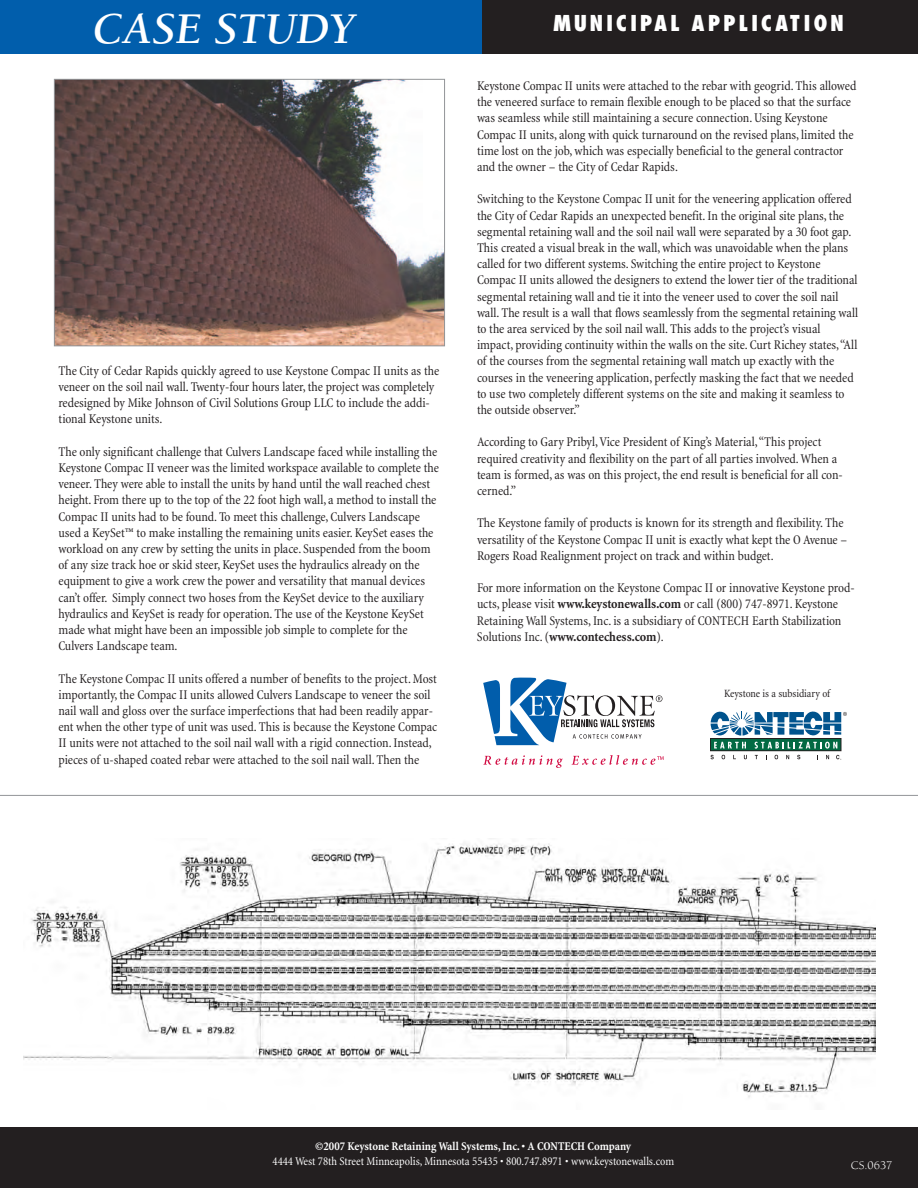
<style>
.page{position:relative;width:918px;height:1188px;background:#fff}
.page>*{position:absolute;margin:0;border:0;box-sizing:border-box;transform-origin:0 0}
.t1{font:italic 700 45px "Berkeley";color:#fff}
.t2{font:800 21px "Futura Cond";letter-spacing:.13em;color:#fff}
.t3{font:condensed 13.5px/16.2px "Minion";letter-spacing:-.005em;color:#231f20}
.t4{font:condensed 12px "Minion";color:#fff}
.t5{font:700 condensed 12px "Minion";letter-spacing:-.005em;color:#fff}
.t6{font:12px "Berkeley";color:#fff}
.t7{font:condensed 11.25px "Minion";letter-spacing:-.005em;color:#231f20}
.s1{font-weight:700}
</style>
<div class="page">
<svg style="left:0;top:795px;width:918px;height:303px"></svg>
<div style="left:0;top:1127px;width:918px;height:61px;background:#231f20"></div>
<div style="left:0;top:0;width:918px;height:54px;background:#015eac"></div>
<div style="left:482px;top:0;width:436px;height:54px;background:#231f20"></div>
<img style="left:56px;top:81px;width:387px;height:263px">
<div style="left:54px;top:79px;width:391px;height:267px;border:1px solid #939598"></div>
<svg style="left:483px;top:755px;width:80px;height:13px"></svg>
<svg style="left:572px;top:755px;width:92px;height:10px"></svg>
<svg style="left:483px;top:678px;width:179px;height:67px"></svg>
<svg style="left:712px;top:740px;width:127px;height:9px"></svg>
<div style="left:710px;top:738px;width:131px;height:13px;border:1px solid #231f20"></div>
<svg style="left:714px;top:742px;width:32px;height:7px"></svg>
<svg style="left:755px;top:742px;width:82px;height:7px"></svg>
<svg style="left:711px;top:711px;width:136px;height:25px"></svg>
<svg style="left:711px;top:755px;width:3px;height:4px"></svg>
<svg style="left:797px;top:755px;width:3px;height:4px"></svg>
<svg style="left:826px;top:755px;width:3px;height:4px"></svg>
<svg style="left:836px;top:755px;width:5px;height:5px"></svg>
<h1 class="t1" style="left:93px;top:11px;width:264px">CASE STUDY</h1>
<h2 class="t2" style="left:553px;top:11px;width:292px">MUNICIPAL APPLICATION</h2>
<p class="t3" style="left:58px;top:364px;width:382px">The City of Cedar Rapids quickly agreed to use Keystone Compac II units as the veneer on the soil nail wall. Twenty-four hours later, the project was completely redesigned by Mike Johnson of Civil Solutions Group LLC to include the addi&shy;tional Keystone units.</p>
<p class="t3" style="left:58px;top:445px;width:382px">The only significant challenge that Culvers Landscape faced while installing the Keystone Compac II veneer was the limited workspace available to complete the veneer. They were able to install the units by hand until the wall reached chest height. From there up to the top of the 22 foot high wall, a method to install the Compac II units had to be found. To meet this challenge, Culvers Landscape used a KeySet™ to make installing the remaining units easier. KeySet eases the workload on any crew by setting the units in place. Suspended from the boom of any size track hoe or skid steer, KeySet uses the hydraulics already on the equipment to give a work crew the power and versatility that manual devices can’t offer. Simply connect two hoses from the KeySet device to the auxiliary hydraulics and KeySet is ready for operation. The use of the Keystone KeySet made what might have been an impossible job simple to complete for the Culvers Landscape team.</p>
<p class="t3" style="left:58px;top:671px;width:380px">The Keystone Compac II units offered a number of benefits to the project. Most importantly, the Compac II units allowed Culvers Landscape to veneer the soil nail wall and gloss over the surface imperfections that had been readily appar&shy;ent when the other type of unit was used. This is because the Keystone Compac II units were not attached to the soil nail wall with a rigid connection. Instead, pieces of u-shaped coated rebar were attached to the soil nail wall. Then the</p>
<p class="t3" style="left:477px;top:79px;width:381px">Keystone Compac II units were attached to the rebar with geogrid. This allowed the veneered surface to remain flexible enough to be placed so that the surface was seamless while still maintaining a secure connection. Using Keystone Compac II units, along with quick turnaround on the revised plans, limited the time lost on the job, which was especially beneficial to the general contractor and the owner – the City of Cedar Rapids.</p>
<p class="t3" style="left:477px;top:192px;width:383px">Switching to the Keystone Compac II unit for the veneering application offered the City of Cedar Rapids an unexpected benefit. In the original site plans, the segmental retaining wall and the soil nail wall were separated by a 30 foot gap.<br>This created a visual break in the wall, which was unavoidable when the plans called for two different systems. Switching the entire project to Keystone Compac II units allowed the designers to extend the lower tier of the traditional segmental retaining wall and tie it into the veneer used to cover the soil nail wall. The result is a wall that flows seamlessly from the segmental retaining wall to the area serviced by the soil nail wall. This adds to the project’s visual impact, providing continuity within the walls on the site. Curt Richey states,“All of the courses from the segmental retaining wall match up exactly with the courses in the veneering application, perfectly masking the fact that we needed to use two completely different systems on the site and making it seamless to the outside observer.”</p>
<p class="t3" style="left:477px;top:435px;width:367px">According to Gary Pribyl,Vice President of King’s Material,“This project required creativity and flexibility on the part of all parties involved. When a team is formed, as was on this project, the end result is beneficial for all con&shy;cerned.”</p>
<p class="t3" style="left:477px;top:516px;width:372px">The Keystone family of products is known for its strength and flexibility. The versatility of the Keystone Compac II unit is exactly what kept the O Avenue –<br>Rogers Road Realignment project on track and within budget.</p>
<p class="t3" style="left:477px;top:581px;width:379px">For more information on the Keystone Compac II or innovative Keystone prod&shy;ucts, please visit <span class="s1">www.keystonewalls.com</span> or call (800) 747-8971. Keystone Retaining Wall Systems, Inc. is a subsidiary of CONTECH Earth Stabilization Solutions Inc. (<span class="s1">www.contechess.com</span>).</p>
<p class="t7" style="left:724px;top:690px;width:107px">Keystone is a subsidiary of</p>
<p class="t5" style="left:315px;top:1142px;width:317px">©2007 Keystone Retaining Wall Systems, Inc. • A CONTECH Company</p>
<p class="t4" style="left:273px;top:1156px;width:403px">4444 West 78th Street Minneapolis, Minnesota 55435 • 800.747.8971 • www.keystonewalls.com</p>
<p class="t6" style="left:851px;top:1161px;width:43px">CS.0637</p>
</div>
